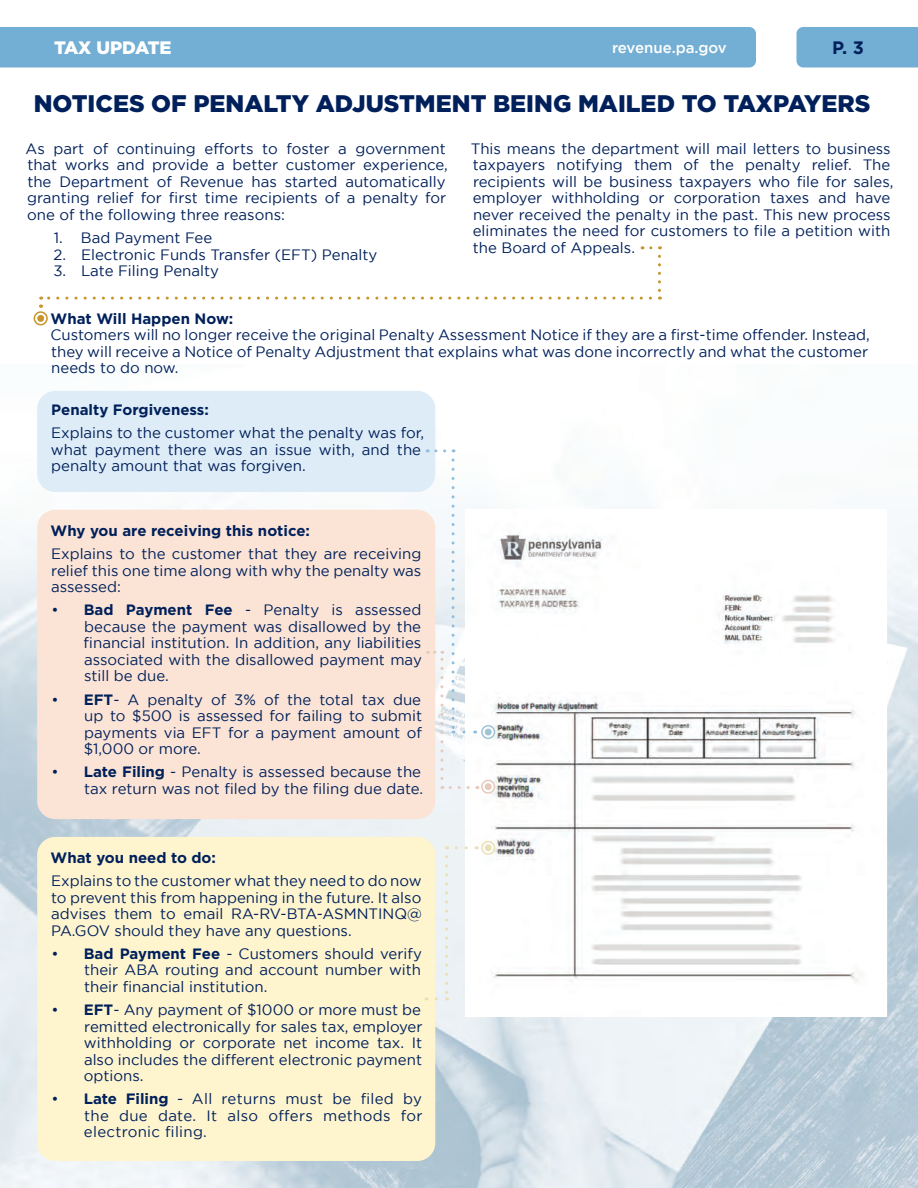
<style>
.page{position:relative;width:918px;height:1188px;background:#fff}
.page>*{position:absolute;margin:0;border:0;box-sizing:border-box;transform-origin:0 0}
.t1{font:900 24px "Gotham";color:#00205b}
.t2{font:900 18px "Gotham";letter-spacing:-.02em;color:#fff}
.t3{font:700 18px "Gotham";color:#00205b}
.t4{font:15px/16.5px "Gotham";color:#00205b;text-align:justify}
.t5{font:700 15px "Gotham";color:#00205b}
.t6{font:500 15px "Gotham";color:#fff}
.s1{font-weight:700}
</style>
<div class="page">
<img style="left:0;top:391px;width:918px;height:797px">
<div style="left:0;top:27px;width:756px;height:40px;background:#73aed4"></div>
<div style="left:796px;top:27px;width:122px;height:40px;background:#73aed4"></div>
<div style="left:37px;top:391px;width:398px;height:101px;background:#deecf7;border-radius:18px"></div>
<div style="left:37px;top:510px;width:398px;height:309px;background:#fbe4d5;border-radius:18px"></div>
<div style="left:37px;top:837px;width:398px;height:324px;background:#fef4ce;border-radius:18px"></div>
<img style="left:459px;top:510px;width:432px;height:506px">
<div style="left:485px;top:729px;width:7px;height:6px;background:#a0c3d7;border-radius:50%"></div>
<div style="left:481px;top:725px;width:14px;height:14px;border:2px solid #a0c3d7;border-radius:50%"></div>
<div style="left:37px;top:315px;width:7px;height:7px;background:#c8942b;border-radius:50%"></div>
<div style="left:34px;top:311px;width:14px;height:14px;border:2px solid #c8942b;border-radius:50%"></div>
<div style="left:485px;top:783px;width:7px;height:7px;background:#e7cabc;border-radius:50%"></div>
<div style="left:481px;top:780px;width:14px;height:14px;border:2px solid #e7cabc;border-radius:50%"></div>
<div style="left:485px;top:844px;width:7px;height:7px;background:#ebe0b3;border-radius:50%"></div>
<div style="left:481px;top:841px;width:14px;height:14px;border:2px solid #ebe0b3;border-radius:50%"></div>
<svg style="left:464px;top:731px;width:5px;height:3px"></svg>
<svg style="left:436px;top:449px;width:18px;height:3px"></svg>
<svg style="left:452px;top:460px;width:3px;height:274px"></svg>
<svg style="left:447px;top:846px;width:19px;height:3px"></svg>
<svg style="left:445px;top:857px;width:3px;height:143px"></svg>
<svg style="left:442px;top:786px;width:26px;height:3px"></svg>
<svg style="left:428px;top:651px;width:15px;height:128px"></svg>
<svg style="left:658px;top:256px;width:3px;height:44px"></svg>
<svg style="left:39px;top:297px;width:611px;height:11px"></svg>
<p class="t2" style="left:54px;top:37px;width:119px">TAX UPDATE</p>
<p class="t6" style="left:612px;top:39px;width:116px">revenue.pa.gov</p>
<p class="t3" style="left:832px;top:37px;width:33px">P. 3</p>
<p class="t1" style="left:34px;top:90px;width:838px">NOTICES OF PENALTY ADJUSTMENT BEING MAILED TO TAXPAYERS</p>
<p class="t4" style="left:26px;top:140px;width:424px;text-align:left">As part of continuing efforts to foster a government that works and provide a better customer experience, the Department of Revenue has started automatically granting relief for first time recipients of a penalty for one of the following three reasons:</p>
<p class="t4" style="left:54px;top:229px;width:160px">1. Bad Payment Fee</p>
<p class="t4" style="left:54px;top:246px;width:325px">2. Electronic Funds Transfer (EFT) Penalty</p>
<p class="t4" style="left:53px;top:262px;width:167px">3. Late Filing Penalty</p>
<p class="t4" style="left:471px;top:140px;width:424px;text-align:left">This means the department will mail letters to business taxpayers notifying them of the penalty relief. The recipients will be business taxpayers who file for sales, employer withholding or corporation taxes and have never received the penalty in the past. This new process eliminates the need for customers to file a petition with the Board of Appeals.</p>
<p class="t5" style="left:51px;top:310px;width:184px">What Will Happen Now:</p>
<p class="t4" style="left:50px;top:326px;width:821px">Customers will no longer receive the original Penalty Assessment Notice if they are a first-time offender. Instead, they will receive a Notice of Penalty Adjustment that explains what was done incorrectly and what the customer needs to do now.</p>
<p class="t5" style="left:51px;top:401px;width:159px">Penalty Forgiveness:</p>
<p class="t4" style="left:51px;top:424px;width:375px;text-align:left">Explains to the customer what the penalty was for, what payment there was an issue with, and the penalty amount that was forgiven.</p>
<p class="t5" style="left:51px;top:522px;width:261px">Why you are receiving this notice:</p>
<p class="t4" style="left:51px;top:545px;width:372px">Explains to the customer that they are receiving relief this one time along with why the penalty was assessed:</p>
<p class="t4" style="left:84px;top:602px;width:340px;text-indent:-32px">• <span class="s1">Bad Payment Fee</span> - Penalty is assessed because the payment was disallowed by the financial institution. In addition, any liabilities associated with the disallowed payment may still be due.</p>
<p class="t4" style="left:84px;top:691px;width:340px;text-indent:-32px">• <span class="s1">EFT</span>- A penalty of 3% of the total tax due up to $500 is assessed for failing to submit payments via EFT for a payment amount of $1,000 or more.</p>
<p class="t4" style="left:51px;top:764px;width:373px;text-align:right">• <span class="s1">Late Filing</span> - Penalty is assessed because the tax return was not filed by the filing due date.</p>
<p class="t5" style="left:51px;top:849px;width:167px">What you need to do:</p>
<p class="t4" style="left:51px;top:872px;width:372px">Explains to the customer what they need to do now to prevent this from happening in the future. It also advises them to email RA-RV-BTA-ASMNTINQ@ PA.GOV should they have any questions.</p>
<p class="t4" style="left:84px;top:945px;width:339px;text-indent:-33px">• <span class="s1">Bad Payment Fee</span> - Customers should verify their ABA routing and account number with their financial institution.</p>
<p class="t4" style="left:84px;top:1001px;width:340px;text-indent:-32px">• <span class="s1">EFT</span>- Any payment of $1000 or more must be remitted electronically for sales tax, employer withholding or corporate net income tax. It also includes the different electronic payment options.</p>
<p class="t4" style="left:84px;top:1091px;width:340px;text-indent:-32px">• <span class="s1">Late Filing</span> - All returns must be filed by the due date. It also offers methods for electronic filing.</p>
</div>
